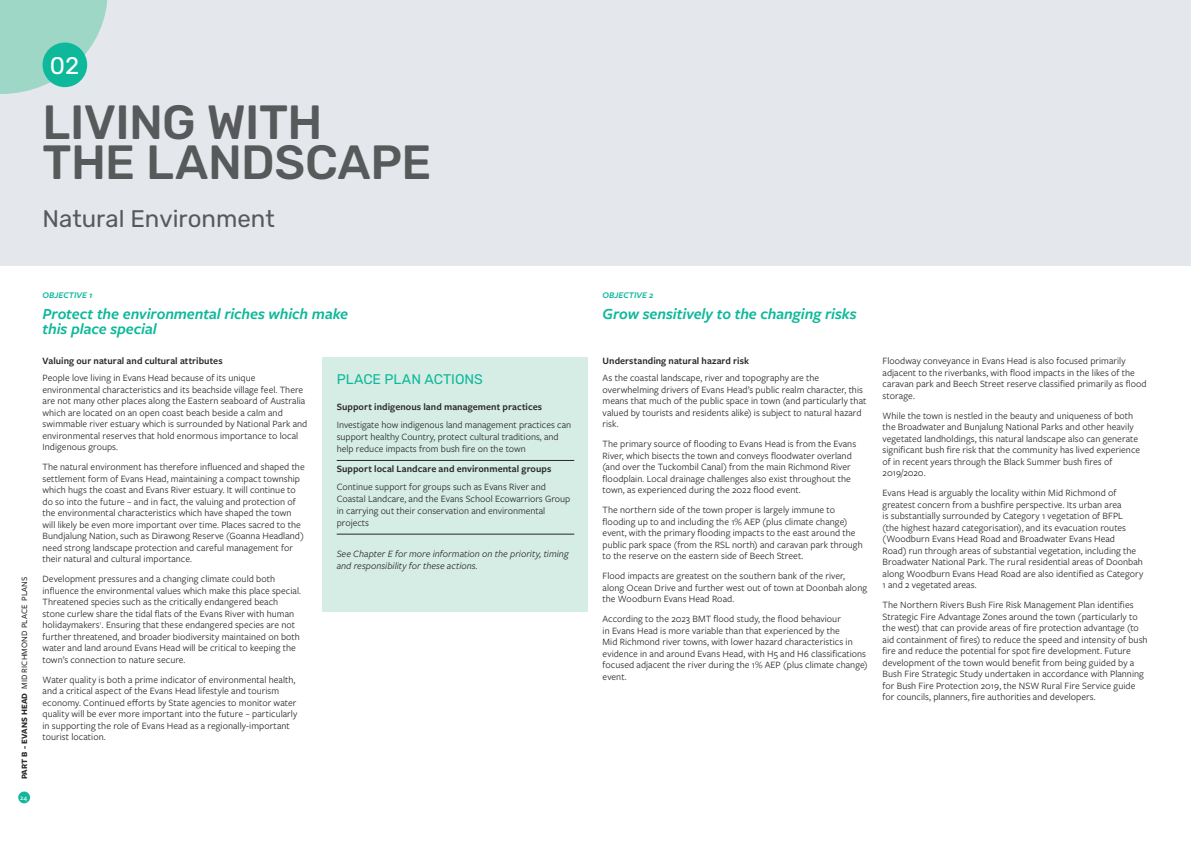
<style>
.page{position:relative;width:1191px;height:842px;background:#fff}
.page>*{position:absolute;margin:0;border:0;box-sizing:border-box;transform-origin:0 0}
.t1{font:500 48px/40px "Rubik";letter-spacing:-.01em;color:#58595b}
.t2{font:24px "Rubik";color:#58595b}
.t3{font:24px "Rubik";color:#fff}
.Objective_Quote{font:italic 600 16px/15px "Freight Sans Pro";letter-spacing:-.005em;color:#0eb89a}
.H3_SubHeading{font:14px "Rubik";color:#0eb89a}
.BODY{font:10px/11.5px "Freight Sans Pro";letter-spacing:.005em;color:#292829}
.Underline{font:10px/12px "Freight Sans Pro";color:#292829}
.Body_BOLD{font:600 10px "Freight Sans Pro";letter-spacing:.005em;color:#292829}
.BODY-2{font:italic 10px/11.5px "Freight Sans Pro";letter-spacing:.005em;color:#292829}
.Objective_CAPS{font:italic 600 9px "Freight Sans Pro";letter-spacing:.005em;color:#0eb89a}
.t4{font:500 8.5px "Freight Sans Pro";letter-spacing:.015em;color:#292829}
.t5{font:500 7px "Freight Sans Pro";color:#fff}
.s1{font-weight:700}
</style>
<div class="page">
<div style="left:0;top:0;width:1191px;height:265px;background:#e4e8ed"></div>
<svg style="left:0;top:0;width:108px;height:94px"></svg>
<div style="left:43px;top:43px;width:44px;height:44px;background:#0eb89a;border-radius:50%"></div>
<div style="left:322px;top:357px;width:266px;height:254px;background:#d6ede6"></div>
<hr style="left:337px;top:460px;width:237px;height:1px;background:#292829">
<hr style="left:337px;top:534px;width:237px;height:1px;background:#292829">
<div style="left:18px;top:791px;width:12px;height:12px;background:#0eb89a;border-radius:50%"></div>
<h2 class="t3" style="left:50px;top:52px;width:31px">02</h2>
<h1 class="t1" style="left:43px;top:104px;width:390px">LIVING WITH<br>THE LANDSCAPE</h1>
<h2 class="t2" style="left:43px;top:205px;width:234px">Natural Environment</h2>
<p class="t4" style="left:19px;top:779px;width:204px;rotate:-90deg"><span class="s1">PART B - EVANS HEAD</span> MID RICHMOND PLACE PLANS</p>
<p class="t5" style="left:20px;top:793px;width:9px">24</p>
<p class="Objective_CAPS" style="left:43px;top:289px;width:51px">OBJECTIVE 1</p>
<p class="Objective_Quote" style="left:43px;top:306px;width:307px">Protect the environmental riches which make this place special</p>
<p class="Body_BOLD" style="left:43px;top:354px;width:182px">Valuing our natural and cultural attributes</p>
<p class="BODY" style="left:43px;top:372px;width:266px">People love living in Evans Head because of its unique environmental characteristics and its beachside village feel. There are not many other places along the Eastern seaboard of Australia which are located on an open coast beach beside a calm and swimmable river estuary which is surrounded by National Park and environmental reserves that hold enormous importance to local Indigenous groups.</p>
<p class="BODY" style="left:43px;top:461px;width:264px">The natural environment has therefore influenced and shaped the settlement form of Evans Head, maintaining a compact township which hugs the coast and Evans River estuary. It will continue to do so into the future – and in fact, the valuing and protection of the environmental characteristics which have shaped the town will likely be even more important over time. Places sacred to the Bundjalung Nation, such as Dirawong Reserve (Goanna Headland) need strong landscape protection and careful management for their natural and cultural importance.</p>
<p class="BODY" style="left:43px;top:573px;width:260px">Development pressures and a changing climate could both influence the environmental values which make this place special.<br>Threatened species such as the critically endangered beach stone curlew share the tidal flats of the Evans River with human holidaymakers<sup>1</sup>. Ensuring that these endangered species are not further threatened, and broader biodiversity maintained on both water and land around Evans Head will be critical to keeping the town’s connection to nature secure.</p>
<p class="BODY" style="left:43px;top:673px;width:256px">Water quality is both a prime indicator of environmental health, and a critical aspect of the Evans Head lifestyle and tourism economy. Continued efforts by State agencies to monitor water quality will be ever more important into the future – particularly in supporting the role of Evans Head as a regionally-important tourist location.</p>
<p class="H3_SubHeading" style="left:337px;top:372px;width:148px">PLACE PLAN ACTIONS</p>
<p class="Body_BOLD" style="left:337px;top:400px;width:207px">Support indigenous land management practices</p>
<p class="Underline" style="left:337px;top:418px;width:236px">Investigate how indigenous land management practices can support healthy Country, protect cultural traditions, and help reduce impacts from bush fire on the town</p>
<p class="Body_BOLD" style="left:337px;top:462px;width:216px">Support local Landcare and environmental groups</p>
<p class="Underline" style="left:337px;top:480px;width:235px">Continue support for groups such as Evans River and Coastal Landcare, and the Evans School Ecowarriors Group in carrying out their conservation and environmental projects</p>
<p class="BODY-2" style="left:337px;top:548px;width:233px">See Chapter E for more information on the priority, timing and responsibility for these actions.</p>
<p class="Objective_CAPS" style="left:602px;top:289px;width:52px">OBJECTIVE 2</p>
<p class="Objective_Quote" style="left:602px;top:306px;width:256px">Grow sensitively to the changing risks</p>
<p class="Body_BOLD" style="left:602px;top:354px;width:148px">Understanding natural hazard risk</p>
<p class="BODY" style="left:602px;top:372px;width:265px">As the coastal landscape, river and topography are the overwhelming drivers of Evans Head’s public realm character, this means that much of the public space in town (and particularly that valued by tourists and residents alike) is subject to natural hazard risk.</p>
<p class="BODY" style="left:602px;top:438px;width:255px">The primary source of flooding to Evans Head is from the Evans River, which bisects the town and conveys floodwater overland (and over the Tuckombil Canal) from the main Richmond River floodplain. Local drainage challenges also exist throughout the town, as experienced during the 2022 flood event.</p>
<p class="BODY" style="left:602px;top:504px;width:262px">The northern side of the town proper is largely immune to flooding up to and including the 1% AEP (plus climate change) event, with the primary flooding impacts to the east around the public park space (from the RSL north) and caravan park through to the reserve on the eastern side of Beech Street.</p>
<p class="BODY" style="left:602px;top:570px;width:266px">Flood impacts are greatest on the southern bank of the river, along Ocean Drive and further west out of town at Doonbah along the Woodburn Evans Head Road.</p>
<p class="BODY" style="left:602px;top:613px;width:267px">According to the 2023 BMT flood study, the flood behaviour<br>in Evans Head is more variable than that experienced by the<br>Mid Richmond river towns, with lower hazard characteristics in evidence in and around Evans Head, with H5 and H6 classifications focused adjacent the river during the 1% AEP (plus climate change) event.</p>
<p class="BODY" style="left:882px;top:355px;width:266px">Floodway conveyance in Evans Head is also focused primarily adjacent to the riverbanks, with flood impacts in the likes of the caravan park and Beech Street reserve classified primarily as flood storage.</p>
<p class="BODY" style="left:882px;top:409px;width:259px">While the town is nestled in the beauty and uniqueness of both the Broadwater and Bunjalung National Parks and other heavily vegetated landholdings, this natural landscape also can generate significant bush fire risk that the community has lived experience of in recent years through the Black Summer bush fires of 2019/2020.</p>
<p class="BODY" style="left:882px;top:487px;width:262px">Evans Head is arguably the locality within Mid Richmond of greatest concern from a bushfire perspective. Its urban area<br>is substantially surrounded by Category 1 vegetation of BFPL<br>(the highest hazard categorisation), and its evacuation routes (Woodburn Evans Head Road and Broadwater Evans Head<br>Road) run through areas of substantial vegetation, including the Broadwater National Park. The rural residential areas of Doonbah along Woodburn Evans Head Road are also identified as Category 1 and 2 vegetated areas.</p>
<p class="BODY" style="left:882px;top:599px;width:266px">The Northern Rivers Bush Fire Risk Management Plan identifies Strategic Fire Advantage Zones around the town (particularly to the west) that can provide areas of fire protection advantage (to aid containment of fires) to reduce the speed and intensity of bush fire and reduce the potential for spot fire development. Future development of the town would benefit from being guided by a Bush Fire Strategic Study undertaken in accordance with Planning for Bush Fire Protection 2019, the NSW Rural Fire Service guide for councils, planners, fire authorities and developers.</p>
</div>
